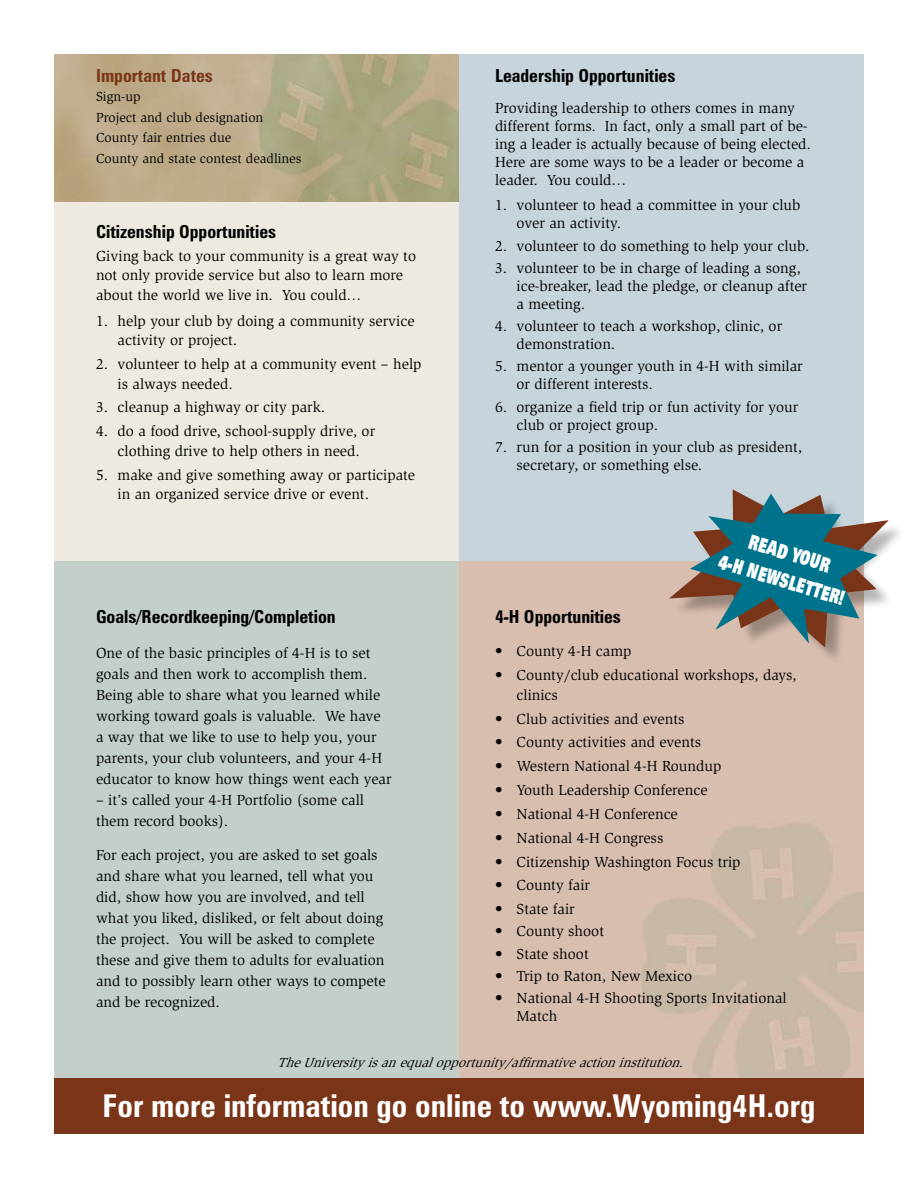
<style>
.page{position:relative;width:918px;height:1188px;background:#fff}
.page>*{position:absolute;margin:0;border:0;box-sizing:border-box;transform-origin:0 0}
.t1{font:700 condensed 31.5px "Zurich BT";color:#fff}
.t2{font:900 20.1px/27.6px "Zurich BT";color:#fff;text-align:center;scale:.65 1}
.t3{font:700 condensed 18px "Zurich BT";color:#000}
.t4{font:700 condensed 18px "Zurich BT";color:#7a3518}
.t5{font:15px/23.9px "Slimbach";color:#000}
.t6{font:13.5px/20.5px "Slimbach";color:#000}
.t7{font:italic 13.5px "Slimbach";color:#000}
</style>
<div class="page">
<svg style="left:55px;top:55px;width:404px;height:506px;background:#ddd7c6"></svg>
<div style="left:54px;top:562px;width:406px;height:572px;background:#c4cfca"></div>
<img style="left:459px;top:561px;width:404px;height:517px">
<div style="left:459px;top:55px;width:404px;height:506px;background:#c7d4dc"></div>
<div style="left:54px;top:1078px;width:810px;height:56px;background:#7a3518"></div>
<svg style="left:669px;top:479px;width:222px;height:188px"></svg>
<p class="t4" style="left:96px;top:65px;width:118px">Important Dates</p>
<p class="t6" style="left:96px;top:87px;width:207px">Sign-up<br>Project and club designation<br>County fair entries due<br>County and state contest deadlines</p>
<p class="t3" style="left:96px;top:220px;width:182px">Citizenship Opportunities</p>
<p class="t5" style="left:96px;top:246px;width:322px;line-height:19.5px">Giving back to your community is a great way to not only provide service but also to learn more about the world we live in. You could…</p>
<p class="t5" style="left:118px;top:311px;width:299px;line-height:19.5px">help your club by doing a community service activity or project.</p>
<p class="t5" style="left:118px;top:354px;width:305px;line-height:19.5px">volunteer to help at a community event – help is always needed.</p>
<p class="t5" style="left:118px;top:396px;width:259px">cleanup a highway or city park.<br>do a food drive, school-supply drive, or</p>
<p class="t5" style="left:118px;top:439px;width:299px">clothing drive to help others in need.<br>make and give something away or participate</p>
<p class="t5" style="left:118px;top:482px;width:253px">in an organized service drive or event.</p>
<p class="t5" style="left:96px;top:309px;width:14px">1.</p>
<p class="t5" style="left:96px;top:352px;width:14px">2.</p>
<p class="t5" style="left:96px;top:396px;width:14px">3.<br>4.</p>
<p class="t5" style="left:96px;top:463px;width:14px">5.</p>
<p class="t3" style="left:96px;top:606px;width:241px">Goals/Recordkeeping/Completion</p>
<p class="t5" style="left:96px;top:643px;width:297px;line-height:21px">One of the basic principles of 4-H is to set goals and then work to accomplish them.<br>Being able to share what you learned while working toward goals is valuable. We have a way that we like to use to help you, your parents, your club volunteers, and your 4-H educator to know how things went each year</p>
<p class="t5" style="left:96px;top:790px;width:270px;line-height:21px">– it’s called your 4-H Portfolio (some call them record books).</p>
<p class="t5" style="left:96px;top:845px;width:291px;line-height:21px">For each project, you are asked to set goals and share what you learned, tell what you did, show how you are involved, and tell what you liked, disliked, or felt about doing the project. You will be asked to complete these and give them to adults for evaluation and to possibly learn other ways to compete and be recognized.</p>
<p class="t3" style="left:495px;top:65px;width:182px">Leadership Opportunities</p>
<p class="t5" style="left:495px;top:100px;width:318px;line-height:18px">Providing leadership to others comes in many different forms. In fact, only a small part of be&shy;ing a leader is actually because of being elected.<br>Here are some ways to be a leader or become a leader. You could…</p>
<p class="t5" style="left:517px;top:196px;width:285px;line-height:18px">volunteer to head a committee in your club over an activity.</p>
<p class="t5" style="left:517px;top:234px;width:294px;line-height:22.4px">volunteer to do something to help your club. volunteer to be in charge of leading a song,</p>
<p class="t5" style="left:517px;top:277px;width:292px;line-height:18px">ice-breaker, lead the pledge, or cleanup after a meeting.</p>
<p class="t5" style="left:517px;top:317px;width:267px;line-height:18px">volunteer to teach a workshop, clinic, or demonstration.</p>
<p class="t5" style="left:517px;top:358px;width:288px;line-height:18px">mentor a younger youth in 4-H with similar or different interests.</p>
<p class="t5" style="left:517px;top:398px;width:283px;line-height:18px">organize a field trip or fun activity for your club or project group.</p>
<p class="t5" style="left:517px;top:438px;width:287px;line-height:18px">run for a position in your club as president, secretary, or something else.</p>
<p class="t5" style="left:495px;top:193px;width:14px">1.</p>
<p class="t5" style="left:495px;top:234px;width:14px;line-height:22.4px">2.<br>3.</p>
<p class="t5" style="left:495px;top:314px;width:14px">4.</p>
<p class="t5" style="left:495px;top:355px;width:14px">5.</p>
<p class="t5" style="left:495px;top:395px;width:14px">6.</p>
<p class="t5" style="left:495px;top:435px;width:14px">7.</p>
<h2 class="t2" style="left:731px;top:521px;width:202px;rotate:17deg">READ YOUR<br>4-H NEWSLETTER!</h2>
<p class="t3" style="left:495px;top:606px;width:128px">4-H Opportunities</p>
<p class="t5" style="left:517px;top:640px;width:282px">County 4-H camp<br>County/club educational workshops, days,</p>
<p class="t5" style="left:517px;top:683px;width:226px">clinics<br>Club activities and events<br>County activities and events<br>Western National 4-H Roundup<br>Youth Leadership Conference<br>National 4-H Conference<br>National 4-H Congress<br>Citizenship Washington Focus trip<br>County fair<br>State fair</p>
<p class="t5" style="left:517px;top:920px;width:272px;line-height:22.4px">County shoot<br>State shoot<br>Trip to Raton, New Mexico<br>National 4-H Shooting Sports Invitational</p>
<p class="t5" style="left:517px;top:1005px;width:42px">Match</p>
<p class="t5" style="left:495px;top:640px;width:9px">• •</p>
<p class="t5" style="left:495px;top:707px;width:9px;text-align:justify">• • • • • • • • •</p>
<p class="t5" style="left:495px;top:920px;width:9px;line-height:22.4px;text-align:justify">• • • •</p>
<p class="t7" style="left:277px;top:1055px;width:413px">TheUniversityisanequalopportunity/affirmativeactioninstitution.</p>
<h1 class="t1" style="left:102px;top:1087px;width:715px">For more information go online to www.Wyoming4H.org</h1>
</div>
